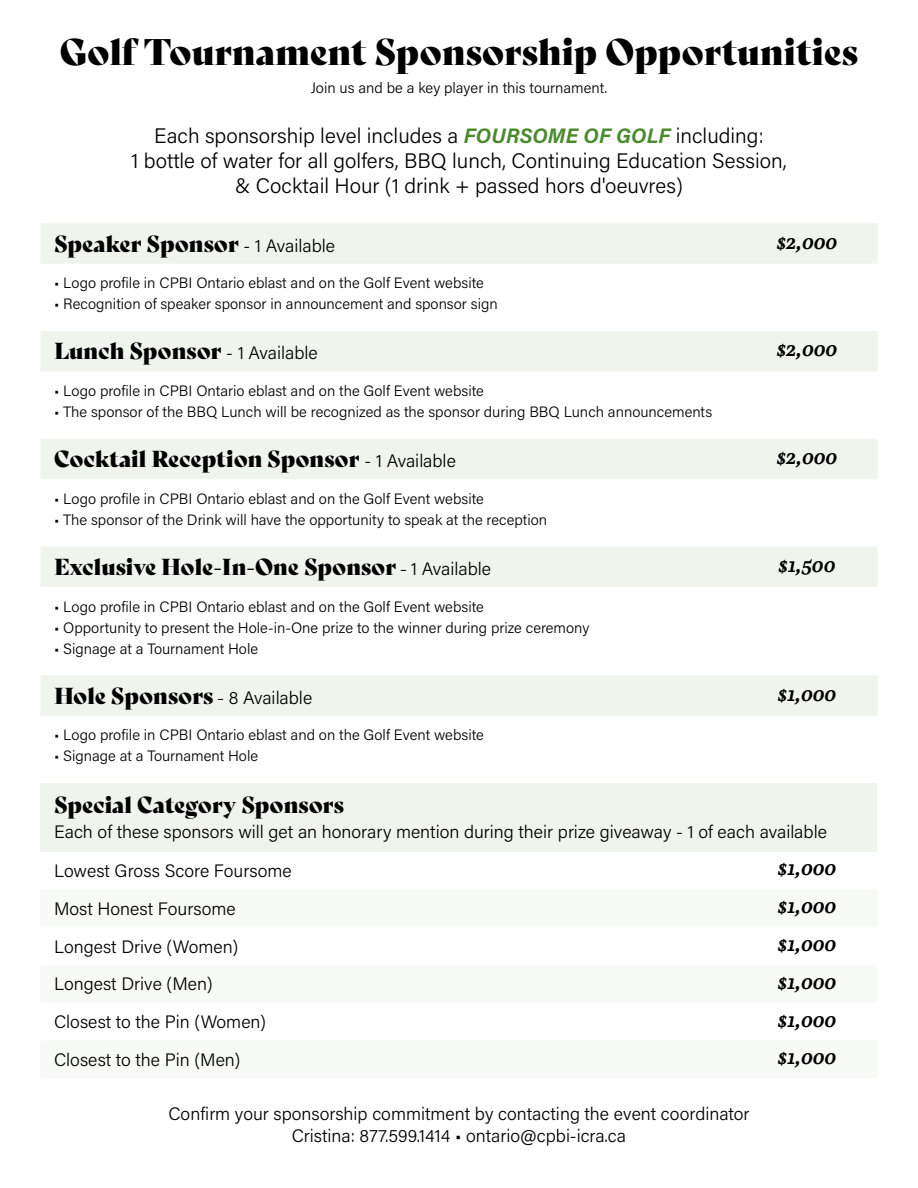
<style>
.page{position:relative;width:918px;height:1188px;background:#fff}
.page>*{position:absolute;margin:0;border:0;box-sizing:border-box;transform-origin:0 0}
.t1{font:36px "Bely Display";color:#000}
.t2{font:22.5px "Bely Display";color:#000}
.t3{font:italic 700 22.5px "Bely";color:#000}
.t4{font:300 21px/25.2px "Acumin Pro";color:#000;text-align:center}
.t5{font:300 18px/21.6px "Acumin Pro";color:#000;text-align:center}
.t6{font:300 15px "Acumin Pro";color:#000}
.s1{font-weight:700;font-style:italic;color:#4b8a2d}
.s2{font-family:"Acumin Pro";font-weight:300;font-size:18px}
.s3{font-size:18px}
</style>
<div class="page">
<div style="left:41px;top:223px;width:836px;height:41px;background:#eff5ec"></div>
<div style="left:41px;top:331px;width:836px;height:40px;background:#eff5ec"></div>
<div style="left:41px;top:439px;width:836px;height:40px;background:#eff5ec"></div>
<div style="left:41px;top:547px;width:836px;height:40px;background:#eff5ec"></div>
<div style="left:41px;top:675px;width:836px;height:41px;background:#eff5ec"></div>
<div style="left:40px;top:783px;width:838px;height:68px;background:#eff5ec"></div>
<h1 class="t1" style="left:60px;top:23px;width:800px">Golf Tournament Sponsorship Opportunities</h1>
<p class="t6" style="left:311px;top:77px;width:296px">Join us and be a key player in this tournament.</p>
<h3 class="t4" style="left:131px;top:122px;width:657px">Each sponsorship level includes a <span class="s1">FOURSOME OF GOLF</span> including:<br>1 bottle of water for all golfers, BBQ lunch, Continuing Education Session, &amp; Cocktail Hour (1 drink + passed hors d'oeuvres)</h3>
<h2 class="t2" style="left:54px;top:225px;width:282px">Speaker Sponsor <span class="s2">- 1 Available</span></h2>
<h2 class="t3" style="left:777px;top:225px;width:62px">$2,000</h2>
<p class="t6" style="left:54px;top:273px;width:431px">• Logo profile in CPBI Ontario eblast and on the Golf Event website</p>
<p class="t6" style="left:54px;top:294px;width:445px">• Recognition of speaker sponsor in announcement and sponsor sign</p>
<h2 class="t2" style="left:54px;top:333px;width:265px">Lunch Sponsor <span class="s2">- 1 Available</span></h2>
<h2 class="t3" style="left:777px;top:333px;width:62px">$2,000</h2>
<p class="t6" style="left:54px;top:380px;width:431px">• Logo profile in CPBI Ontario eblast and on the Golf Event website</p>
<p class="t6" style="left:54px;top:401px;width:660px">• The sponsor of the BBQ Lunch will be recognized as the sponsor during BBQ Lunch announcements</p>
<h2 class="t2" style="left:54px;top:441px;width:403px">Cocktail Reception Sponsor <span class="s2">- 1 Available</span></h2>
<h2 class="t3" style="left:777px;top:440px;width:62px">$2,000</h2>
<p class="t6" style="left:54px;top:488px;width:431px">• Logo profile in CPBI Ontario eblast and on the Golf Event website</p>
<p class="t6" style="left:54px;top:509px;width:495px">• The sponsor of the Drink will have the opportunity to speak at the reception</p>
<h2 class="t2" style="left:54px;top:549px;width:439px">Exclusive Hole-In-One Sponsor <span class="s3">-</span> <span class="s2">1 Available</span></h2>
<h2 class="t3" style="left:779px;top:548px;width:58px">$1,500</h2>
<p class="t6" style="left:54px;top:596px;width:431px">• Logo profile in CPBI Ontario eblast and on the Golf Event website</p>
<p class="t6" style="left:54px;top:617px;width:537px">• Opportunity to present the Hole-in-One prize to the winner during prize ceremony</p>
<p class="t6" style="left:54px;top:638px;width:206px">• Signage at a Tournament Hole</p>
<h2 class="t2" style="left:54px;top:677px;width:260px">Hole Sponsors <span class="s3">-</span> <span class="s2">8 Available</span></h2>
<h2 class="t3" style="left:778px;top:677px;width:60px">$1,000</h2>
<p class="t6" style="left:54px;top:725px;width:431px">• Logo profile in CPBI Ontario eblast and on the Golf Event website</p>
<p class="t6" style="left:54px;top:746px;width:206px">• Signage at a Tournament Hole</p>
<h2 class="t2" style="left:54px;top:786px;width:291px">Special Category Sponsors</h2>
<p class="t5" style="left:54px;top:811px;width:774px;line-height:39px;text-align:left">Each of these sponsors will get an honorary mention during their prize giveaway - 1 of each available<br>Lowest Gross Score Foursome</p>
<h2 class="t3" style="left:778px;top:852px;width:60px">$1,000</h2>
<p class="t5" style="left:54px;top:897px;width:183px">Most Honest Foursome</p>
<h2 class="t3" style="left:778px;top:890px;width:60px">$1,000</h2>
<p class="t5" style="left:54px;top:935px;width:186px">Longest Drive (Women)</p>
<h2 class="t3" style="left:778px;top:927px;width:60px">$1,000</h2>
<p class="t5" style="left:54px;top:973px;width:160px">Longest Drive (Men)</p>
<h2 class="t3" style="left:778px;top:965px;width:60px">$1,000</h2>
<p class="t5" style="left:54px;top:1010px;width:214px">Closest to the Pin (Women)</p>
<h2 class="t3" style="left:778px;top:1003px;width:60px">$1,000</h2>
<p class="t5" style="left:54px;top:1048px;width:188px">Closest to the Pin (Men)</p>
<h2 class="t3" style="left:778px;top:1041px;width:60px">$1,000</h2>
<p class="t5" style="left:168px;top:1102px;width:583px">Confirm your sponsorship commitment by contacting the event coordinator<br>Cristina: 877.599.1414 • ontario@cpbi-icra.ca</p>
</div>
